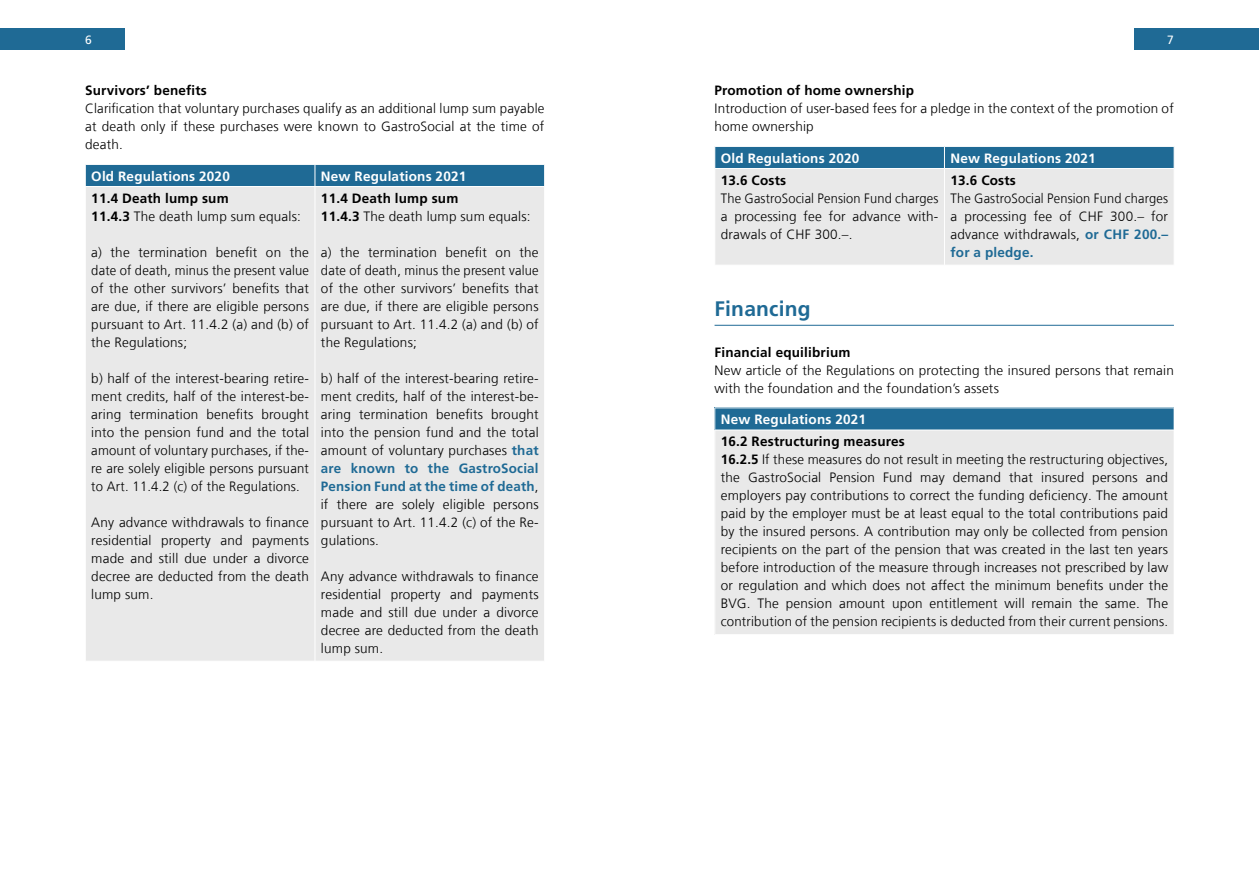
<style>
.page{position:relative;width:1259px;height:893px;background:#fff}
.page>*{position:absolute;margin:0;border:0;box-sizing:border-box;transform-origin:0 0}
.t1{font:700 21px "Frutiger LT Com";letter-spacing:.01em;color:#1f6a95}
.t2{font:300 13.5px/18px "Frutiger LT Com";letter-spacing:.015em;color:#000;text-align:justify}
.t3{font:300 13.5px/18px "Frutiger LT Com";letter-spacing:.015em;color:#000;text-align:justify;scale:.95 1}
.t4{font:700 13.5px/18px "Frutiger LT Com";letter-spacing:.015em;color:#000}
.t5{font:700 13.5px "Frutiger LT Com";letter-spacing:.015em;color:#fff}
.t6{font:12px "Frutiger LT Com";color:#fff}
.s1{font-weight:300}
.s2{font-weight:700;color:#1f6a95}
.s3{font-weight:700}
</style>
<div class="page">
<div style="left:0;top:29px;width:125px;height:21px;background:#1f6a95"></div>
<div style="left:1134px;top:29px;width:125px;height:21px;background:#1f6a95"></div>
<hr style="left:714px;top:325px;width:460px;height:1px;background:#1f6a95">
<svg style="left:714px;top:146px;width:461px;height:119px;background:#c5d2da"></svg>
<hr style="left:714px;top:168px;width:230px;height:1px;background:#fff">
<hr style="left:944px;top:168px;width:230px;height:1px;background:#fff">
<div style="left:715px;top:408px;width:459px;height:22px;background:#1f6a95"></div>
<div style="left:715px;top:430px;width:459px;height:205px;background:#e9e9e9"></div>
<hr style="left:714px;top:634px;width:460px;height:1px;background:#fff">
<hr style="left:714px;top:408px;width:460px;height:1px;background:#fff">
<svg style="left:714px;top:408px;width:1px;height:22px"></svg>
<hr style="left:714px;top:430px;width:460px;height:1px;background:#fff">
<div style="left:86px;top:187px;width:458px;height:474px;background:#e9e9e9"></div>
<hr style="left:315px;top:187px;width:1px;height:474px;background:#fff">
<div style="left:85px;top:164px;width:460px;height:22px;background:#1f6a95"></div>
<p class="t6" style="left:85px;top:33px;width:8px">6</p>
<p class="t6" style="left:1167px;top:33px;width:8px">7</p>
<p class="t4" style="left:85px;top:81px;width:123px">Survivors’ benefits</p>
<p class="t2" style="left:85px;top:99px;width:461px">Clarification that voluntary purchases qualify as an additional lump sum payable at death only if these purchases were known to GastroSocial at the time of death.</p>
<p class="t5" style="left:91px;top:168px;width:140px">Old Regulations 2020</p>
<p class="t5" style="left:321px;top:168px;width:147px">New Regulations 2021</p>
<p class="t4" style="left:91px;top:189px;width:211px">11.4 Death lump sum<br>11.4.3 <span class="s1">The death lump sum equals:</span></p>
<p class="t2" style="left:91px;top:243px;width:219px">a) the termination benefit on the date of death, minus the present value of the other survivors’ benefits that are due, if there are eligible persons pursuant to Art. 11.4.2 (a) and (b) of the Regulations;</p>
<p class="t2" style="left:91px;top:369px;width:219px">b) half of the interest-bearing retire&shy;ment credits, half of the interest-be&shy;aring termination benefits brought into the pension fund and the total amount of voluntary purchases, if the&shy;re are solely eligible persons pursuant to Art. 11.4.2 (c) of the Regulations.</p>
<p class="t2" style="left:91px;top:513px;width:219px">Any advance withdrawals to finance residential property and payments made and still due under a divorce decree are deducted from the death lump sum.</p>
<p class="t4" style="left:321px;top:189px;width:211px">11.4 Death lump sum<br>11.4.3 <span class="s1">The death lump sum equals:</span></p>
<p class="t2" style="left:321px;top:243px;width:219px">a) the termination benefit on the date of death, minus the present value of the other survivors’ benefits that are due, if there are eligible persons pursuant to Art. 11.4.2 (a) and (b) of the Regulations;</p>
<p class="t2" style="left:321px;top:369px;width:219px">b) half of the interest-bearing retire&shy;ment credits, half of the interest-be&shy;aring termination benefits brought into the pension fund and the total amount of voluntary purchases <span class="s2">that are known to the GastroSocial Pension Fund at the time of death</span>, if there are solely eligible persons pursuant to Art. 11.4.2 (c) of the Re&shy;gulations.</p>
<p class="t2" style="left:321px;top:567px;width:219px">Any advance withdrawals to finance residential property and payments made and still due under a divorce decree are deducted from the death lump sum.</p>
<p class="t4" style="left:714px;top:81px;width:201px">Promotion of home ownership</p>
<p class="t2" style="left:714px;top:99px;width:461px">Introduction of user-based fees for a pledge in the context of the promotion of home ownership</p>
<p class="t5" style="left:721px;top:150px;width:140px">Old Regulations 2020</p>
<p class="t5" style="left:950px;top:150px;width:147px">New Regulations 2021</p>
<p class="t4" style="left:721px;top:171px;width:67px">13.6 Costs</p>
<p class="t3" style="left:721px;top:189px;width:231px">The GastroSocial Pension Fund charges a processing fee for advance with&shy;drawals of CHF 300.–.</p>
<p class="t4" style="left:950px;top:171px;width:67px">13.6 Costs</p>
<p class="t3" style="left:950px;top:189px;width:231px">The GastroSocial Pension Fund charges a processing fee of CHF 300.– for advance withdrawals, <span class="s2">or CHF 200.– for a pledge.</span></p>
<h1 class="t1" style="left:714px;top:296px;width:98px">Financing</h1>
<p class="t4" style="left:714px;top:343px;width:137px">Financial equilibrium</p>
<p class="t2" style="left:714px;top:361px;width:461px">New article of the Regulations on protecting the insured persons that remain with the foundation and the foundation’s assets</p>
<p class="t5" style="left:721px;top:411px;width:147px">New Regulations 2021</p>
<p class="t2" style="left:721px;top:432px;width:449px;text-align:left"><span class="s3">16.2 Restructuring measures<br>16.2.5</span> If these measures do not result in meeting the restructuring objectives, the GastroSocial Pension Fund may demand that insured persons and employers pay contributions to correct the funding deficiency. The amount paid by the employer must be at least equal to the total contributions paid by the insured persons. A contribution may only be collected from pension recipients on the part of the pension that was created in the last ten years before introduction of the measure through increases not prescribed by law or regulation and which does not affect the minimum benefits under the BVG. The pension amount upon entitlement will remain the same. The contribution of the pension recipients is deducted from their current pensions.</p>
</div>
